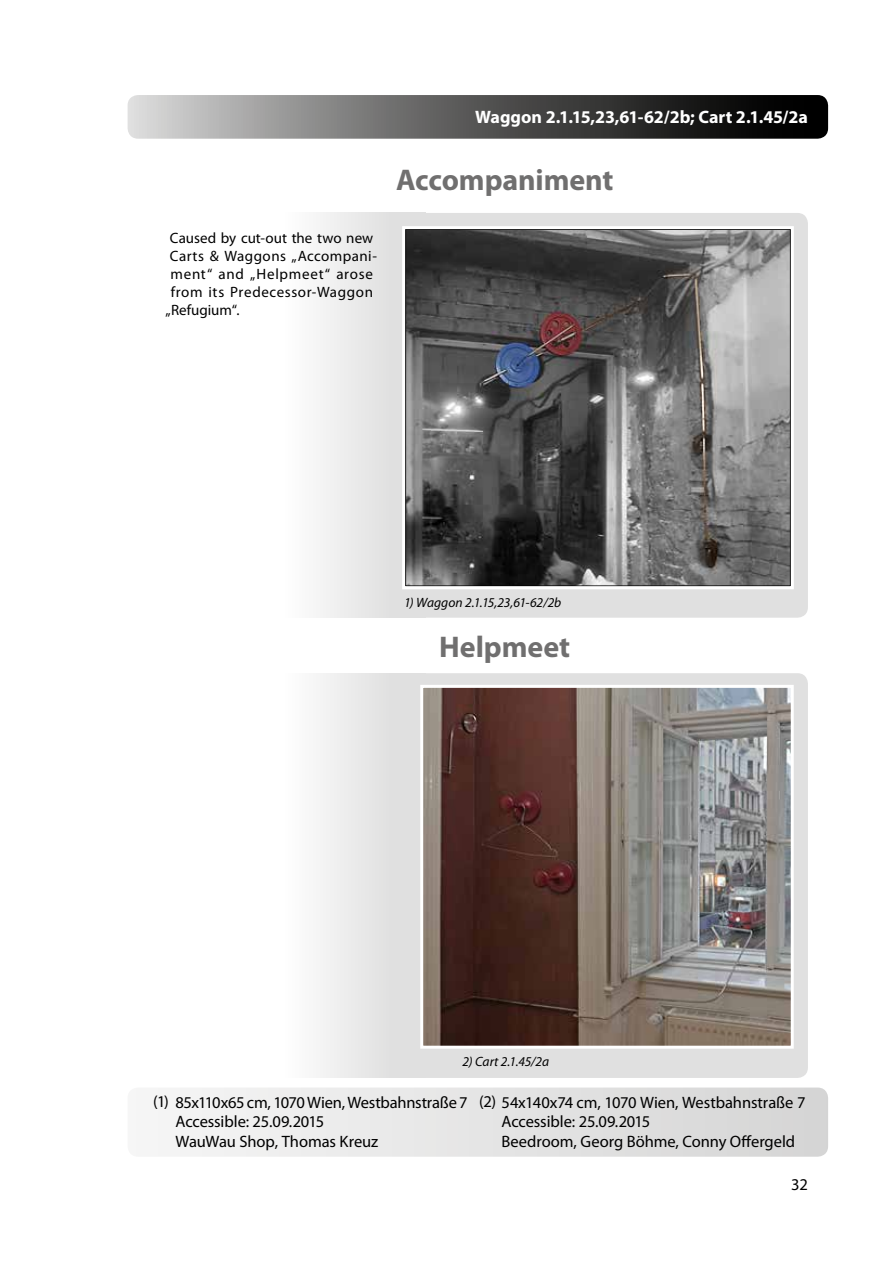
<style>
.page{position:relative;width:893px;height:1263px;background:#fff}
.page>*{position:absolute;margin:0;border:0;box-sizing:border-box;transform-origin:0 0}
.t1{font:700 30px "Myriad Pro";letter-spacing:-.005em;color:#706f6f}
.t2{font:700 18px "Myriad Pro";letter-spacing:-.005em;color:#fff}
.t3{font:16.5px/19.8px "Myriad Pro";letter-spacing:-.005em;color:#000}
.t4{font:15px "Myriad Pro";letter-spacing:.03em;color:#000}
.t5{font:15px "Myriad Pro";color:#000}
.t6{font:15px "Myriad Pro";letter-spacing:.05em;color:#000}
.t7{font:italic 13.5px "Myriad Pro";letter-spacing:-.015em;color:#000}
</style>
<div class="page">
<div style="left:128px;top:1087px;width:700px;height:70px;background:linear-gradient(to right,#f6f6f6,#d5d5d5);border-radius:10px"></div>
<div style="left:369px;top:213px;width:439px;height:405px;background:#e0e0e0;border-radius:10px"></div>
<div style="left:369px;top:673px;width:439px;height:405px;background:#e0e0e0;border-radius:10px"></div>
<svg style="left:128px;top:95px;width:700px;height:44px;background:#5f5f5e"></svg>
<div style="left:281px;top:213px;width:144px;height:405px;background:linear-gradient(to right,#fefefe,#dbdbdb)"></div>
<div style="left:281px;top:673px;width:144px;height:405px;background:linear-gradient(to right,#fefefe,#dbdbdb)"></div>
<img style="left:407px;top:231px;width:382px;height:353px">
<img style="left:424px;top:689px;width:366px;height:356px">
<div style="left:420px;top:685px;width:374px;height:364px;border:3px solid #fff"></div>
<div style="left:402px;top:226px;width:392px;height:363px;border:3px solid #fff"></div>
<p class="t2" style="left:475px;top:107px;width:334px">Waggon 2.1.15,23,61-62/2b; Cart 2.1.45/2a</p>
<p class="t5" style="left:170px;top:230px;width:205px">Caused by cut-out the two new</p>
<p class="t4" style="left:170px;top:248px;width:209px">Carts &amp; Waggons „Accompani-</p>
<p class="t6" style="left:170px;top:266px;width:204px">ment“ and „Helpmeet“ arose</p>
<p class="t4" style="left:171px;top:284px;width:204px">from its Predecessor-Waggon</p>
<p class="t5" style="left:165px;top:302px;width:75px">„Refugium“.</p>
<h1 class="t1" style="left:396px;top:163px;width:219px">Accompaniment</h1>
<p class="t7" style="left:404px;top:595px;width:159px">1) Waggon 2.1.15,23,61-62/2b</p>
<h1 class="t1" style="left:439px;top:630px;width:132px">Helpmeet</h1>
<p class="t7" style="left:463px;top:1054px;width:88px">2) Cart 2.1.45/2a</p>
<p class="t3" style="left:176px;top:1092px;width:294px;text-indent:-22px">(1) 85x110x65 cm, 1070 Wien, Westbahnstraße 7<br>Accessible: 25.09.2015<br>WauWau Shop, Thomas Kreuz</p>
<p class="t3" style="left:502px;top:1092px;width:305px;text-indent:-23px">(2) 54x140x74 cm, 1070 Wien, Westbahnstraße 7<br>Accessible: 25.09.2015<br>Beedroom, Georg Böhme, Conny Offergeld</p>
<p class="t3" style="left:791px;top:1175px;width:18px">32</p>
</div>
